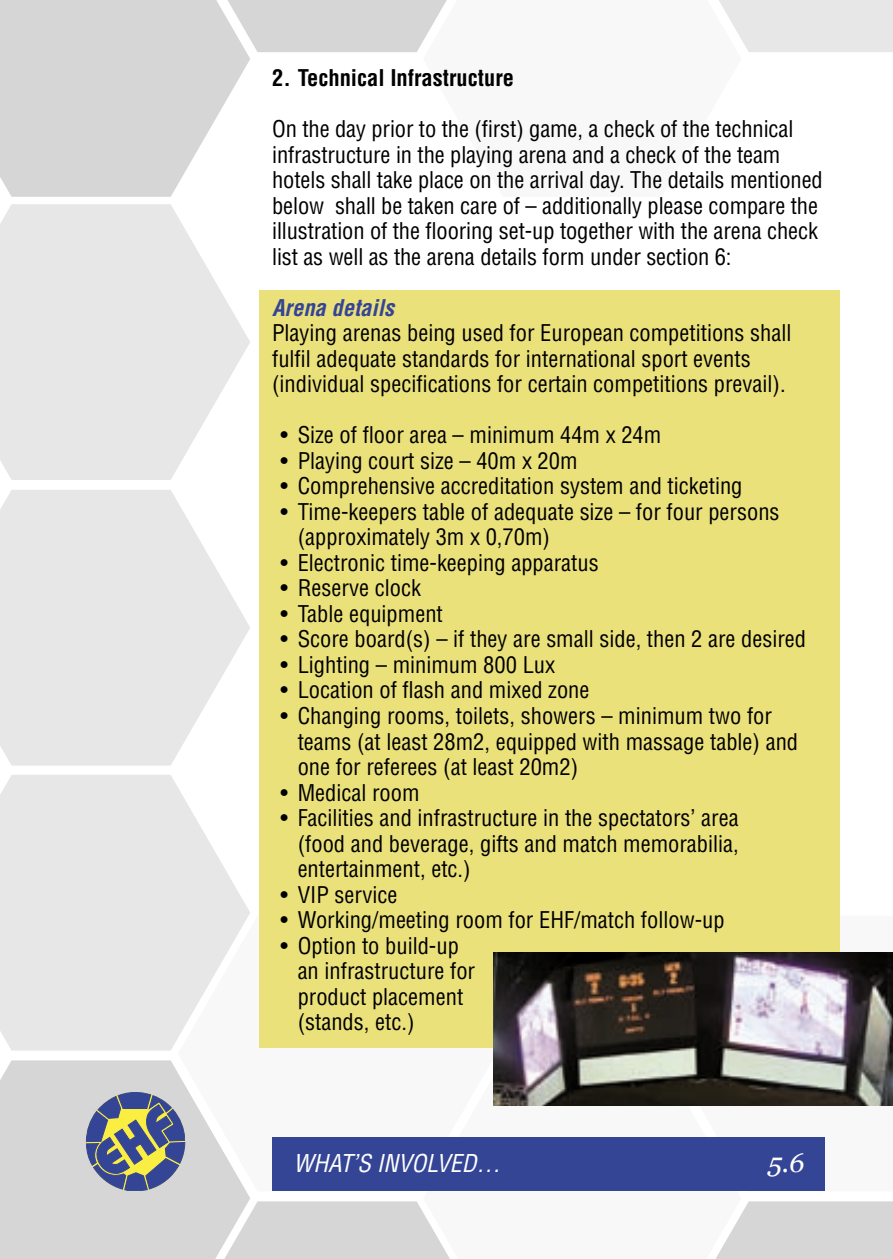
<style>
.page{position:relative;width:893px;height:1259px;background:#fff}
.page>*{position:absolute;margin:0;border:0;box-sizing:border-box;transform-origin:0 0}
.t1{font:italic 27px "Georgia";color:#fff}
.t2{font:italic condensed 24px "Helvetica";color:#fff}
.t3{font:condensed 22.5px/25.5px "Helvetica";color:#000}
.t4{font:700 condensed 22.5px "Helvetica";color:#000}
.t5{font:italic 700 condensed 22.5px "Helvetica";color:#354595}
</style>
<div class="page">
<svg style="left:0;top:0;width:250px;height:197px;background:#dadada"></svg>
<svg style="left:0;top:204px;width:250px;height:276px;fill:#e7e7e7"></svg>
<svg style="left:0;top:490px;width:250px;height:275px;fill:#e7e7e7"></svg>
<div style="left:227px;top:0;width:196px;height:52px;background:#d6d6d6"></div>
<svg style="left:423px;top:0;width:24px;height:41px"></svg>
<svg style="left:719px;top:0;width:174px;height:52px;background:#e8e8e8"></svg>
<svg style="left:0;top:775px;width:250px;height:275px;background:#e9e9e9"></svg>
<div style="left:0;top:1060px;width:250px;height:199px;background:#d6d6d6"></div>
<svg style="left:178px;top:915px;width:315px;height:276px"></svg>
<div style="left:224px;top:1201px;width:199px;height:58px;background:#d6d6d6"></div>
<svg style="left:423px;top:1060px;width:70px;height:199px"></svg>
<svg style="left:715px;top:1201px;width:178px;height:58px;background:#d9d9d9"></svg>
<svg style="left:86px;top:1092px;width:99px;height:99px;background:#808690"></svg>
<div style="left:272px;top:1137px;width:553px;height:54px;background:#354595"></div>
<div style="left:259px;top:291px;width:581px;height:756px;background:#ebe17b"></div>
<img style="left:493px;top:952px;width:400px;height:154px">
<p class="t4" style="left:272px;top:65px;width:243px">2. Technical Infrastructure</p>
<p class="t3" style="left:272px;top:116px;width:552px">On the day prior to the (first) game, a check of the technical infrastructure in the playing arena and a check of the team hotels shall take place on the arrival day. The details mentioned below shall be taken care of – additionally please compare the illustration of the flooring set-up together with the arena check list as well as the arena details form under section 6:</p>
<p class="t5" style="left:272px;top:294px;width:123px">Arena details</p>
<p class="t3" style="left:272px;top:320px;width:521px">Playing arenas being used for European competitions shall fulfil adequate standards for international sport events (individual specifications for certain competitions prevail).</p>
<p class="t3" style="left:281px;top:422px;width:382px">• Size of floor area – minimum 44m x 24m</p>
<p class="t3" style="left:281px;top:447px;width:298px">• Playing court size – 40m x 20m</p>
<p class="t3" style="left:281px;top:473px;width:463px">• Comprehensive accreditation system and ticketing</p>
<p class="t3" style="left:298px;top:498px;width:483px;text-indent:-17px">• Time-keepers table of adequate size – for four persons (approximately 3m x 0,70m)</p>
<p class="t3" style="left:281px;top:549px;width:320px">• Electronic time-keeping apparatus</p>
<p class="t3" style="left:281px;top:575px;width:142px">• Reserve clock</p>
<p class="t3" style="left:281px;top:600px;width:164px">• Table equipment</p>
<p class="t3" style="left:281px;top:626px;width:527px">• Score board(s) – if they are small side, then 2 are desired</p>
<p class="t3" style="left:281px;top:651px;width:276px">• Lighting – minimum 800 Lux</p>
<p class="t3" style="left:281px;top:677px;width:310px">• Location of flash and mixed zone</p>
<p class="t3" style="left:298px;top:702px;width:502px;text-indent:-17px">• Changing rooms, toilets, showers – minimum two for teams (at least 28m2, equipped with massage table) and one for referees (at least 20m2)</p>
<p class="t3" style="left:281px;top:779px;width:140px">• Medical room</p>
<p class="t3" style="left:298px;top:804px;width:443px;text-align:justify;text-indent:-17px">• Facilities and infrastructure in the spectators’ area (food and beverage, gifts and match memorabilia, entertainment, etc.)</p>
<p class="t3" style="left:281px;top:881px;width:118px">• VIP service</p>
<p class="t3" style="left:281px;top:906px;width:446px">• Working/meeting room for EHF/match follow-up</p>
<p class="t3" style="left:298px;top:932px;width:179px;text-indent:-17px">• Option to build-up an infrastructure for product placement (stands, etc.)</p>
<p class="t2" style="left:293px;top:1148px;width:208px">WHAT’S INVOLVED…</p>
<p class="t1" style="left:768px;top:1147px;width:38px">5.6</p>
</div>
